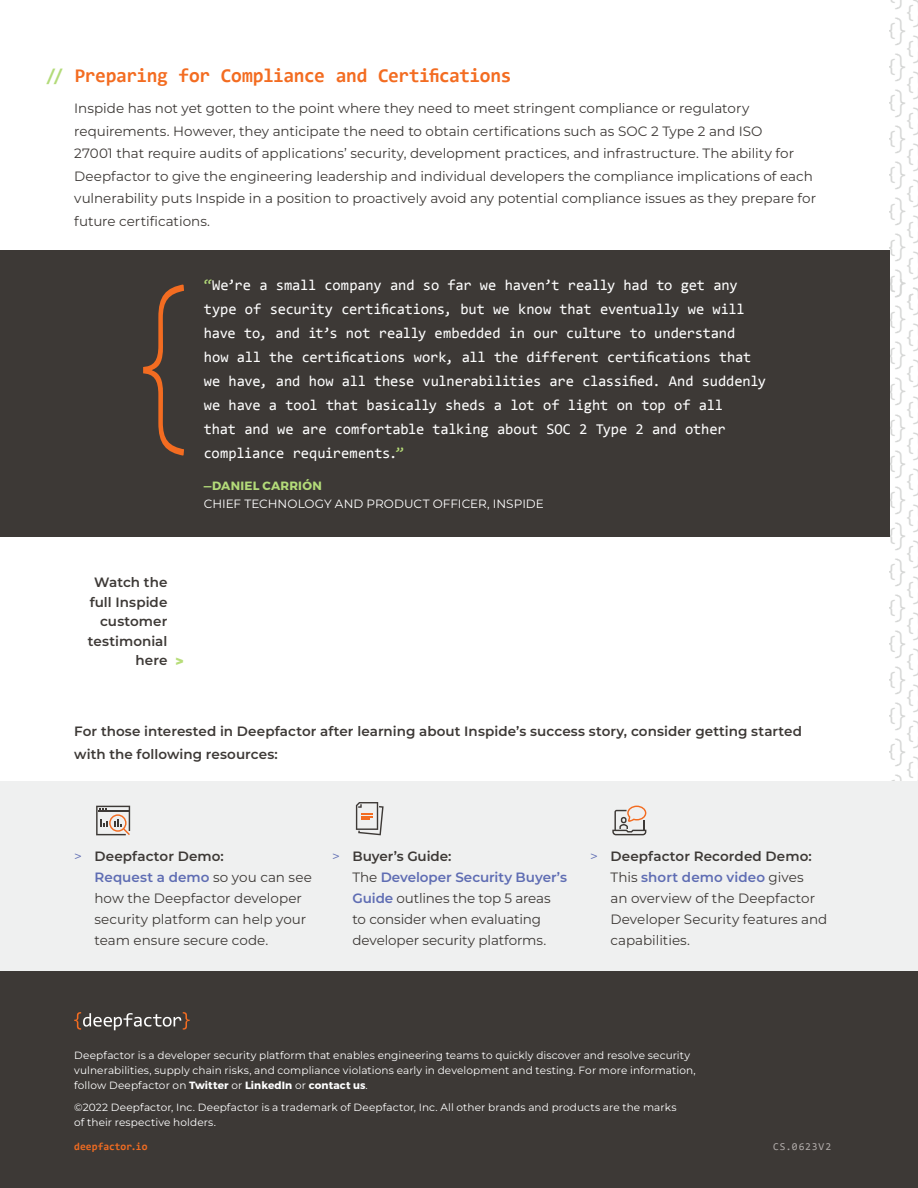
<style>
.page{position:relative;width:918px;height:1188px;background:#fff}
.page>*{position:absolute;margin:0;border:0;box-sizing:border-box;transform-origin:0 0}
.t1{font:700 19.5px "Consolas";letter-spacing:-.02em;color:#f36c21}
.t2{font:15px/24px "Consolas";letter-spacing:-.015em;color:#fff}
.t3{font:13.5px/21px "Montserrat";color:#3d3936}
.t4{font:600 13.5px/22.5px "Montserrat";letter-spacing:.005em;color:#3d3936}
.t5{font:12px "Montserrat";color:#fff}
.t6{font:700 12px "Montserrat";letter-spacing:.02em;color:#b3db79}
.t7{font:10.5px/15px "Montserrat";letter-spacing:.01em;color:#fff}
.t8{font:700 10.5px "Consolas";letter-spacing:.005em;color:#f36c21}
.t9{font:10.5px "Consolas";letter-spacing:.085em;color:#b0aba9}
.s1{color:#b3db79}
.s2{color:#b7dd79}
.s3{font-weight:900;color:#b7dd79}
.s4{color:#5f6db3}
.s5{font-weight:600}
.s6{font-weight:600;color:#5f6db3}
.s7{font-weight:700}
</style>
<div class="page">
<svg style="left:890px;top:300px;width:28px;height:482px"></svg>
<svg style="left:890px;top:0;width:28px;height:300px"></svg>
<div style="left:0;top:782px;width:918px;height:210px;background:#eff0f0"></div>
<svg style="left:612px;top:806px;width:34px;height:29px"></svg>
<svg style="left:356px;top:802px;width:28px;height:33px"></svg>
<svg style="left:96px;top:806px;width:34px;height:29px"></svg>
<div style="left:0;top:250px;width:890px;height:287px;background:#3d3936"></div>
<svg style="left:143px;top:284px;width:41px;height:172px"></svg>
<div style="left:0;top:971px;width:918px;height:217px;background:#3d3936"></div>
<svg style="left:74px;top:1012px;width:116px;height:18px"></svg>
<h1 class="t1" style="left:46px;top:63px;width:467px"><span class="s1">//</span> Preparing for Compliance and Certifications</h1>
<p class="t3" style="left:74px;top:97px;width:743px;line-height:22.5px">Inspide has not yet gotten to the point where they need to meet stringent compliance or regulatory requirements. However, they anticipate the need to obtain certifications such as SOC 2 Type 2 and ISO<br>27001 that require audits of applications’ security, development practices, and infrastructure. The ability for Deepfactor to give the engineering leadership and individual developers the compliance implications of each vulnerability puts Inspide in a position to proactively avoid any potential compliance issues as they prepare for future certifications.</p>
<p class="t2" style="left:204px;top:273px;width:564px"><span class="s1">“</span>We’re a small company and so far we haven’t really had to get any type of security certifications, but we know that eventually we will have to, and it’s not really embedded in our culture to understand<br>how all the certifications work, all the different certifications that we have, and how all these vulnerabilities are classified. And suddenly we have a tool that basically sheds a lot of light on top of all<br>that and we are comfortable talking about SOC 2 Type 2 and other compliance requirements.<span class="s2">”</span></p>
<p class="t6" style="left:204px;top:478px;width:120px">—DANIEL CARRIÓN</p>
<p class="t5" style="left:204px;top:496px;width:342px">CHIEF TECHNOLOGY AND PRODUCT OFFICER, INSPIDE</p>
<p class="t4" style="left:94px;top:571px;width:75px">Watch the</p>
<p class="t4" style="left:90px;top:590px;width:79px">full Inspide</p>
<p class="t4" style="left:100px;top:610px;width:69px">customer</p>
<p class="t4" style="left:88px;top:629px;width:81px">testimonial</p>
<p class="t4" style="left:136px;top:649px;width:50px">here <span class="s3">&gt;</span></p>
<p class="t4" style="left:74px;top:720px;width:729px">For those interested in Deepfactor after learning about Inspide’s success story, consider getting started with the following resources:</p>
<p class="t3" style="left:94px;top:846px;width:219px;text-indent:-20px"><span class="s4">&gt;</span> <span class="s5">Deepfactor Demo:<br></span><span class="s6">Request a demo</span> so you can see how the Deepfactor developer security platform can help your team ensure secure code.</p>
<p class="t3" style="left:352px;top:846px;width:216px;text-indent:-20px"><span class="s4">&gt;</span> <span class="s5">Buyer’s Guide:<br></span>The <span class="s6">Developer Security Buyer’s<br>Guide</span> outlines the top 5 areas to consider when evaluating developer security platforms.</p>
<p class="t3" style="left:610px;top:846px;width:218px;text-indent:-20px"><span class="s4">&gt;</span> <span class="s5">Deepfactor Recorded Demo:<br></span>This <span class="s6">short demo video</span> gives<br>an overview of the Deepfactor<br>Developer Security features and capabilities.</p>
<p class="t7" style="left:74px;top:1048px;width:623px">Deepfactor is a developer security platform that enables engineering teams to quickly discover and resolve security vulnerabilities, supply chain risks, and compliance violations early in development and testing. For more information, follow Deepfactor on <span class="s7">Twitter</span> or <span class="s7">LinkedIn</span> or <span class="s7">contact us</span>.</p>
<p class="t7" style="left:74px;top:1099px;width:604px">©2022 Deepfactor, Inc. Deepfactor is a trademark of Deepfactor, Inc. All other brands and products are the marks of their respective holders.</p>
<p class="t8" style="left:74px;top:1140px;width:75px">deepfactor.io</p>
<p class="t9" style="left:773px;top:1139px;width:59px">CS.0623V2</p>
</div>
